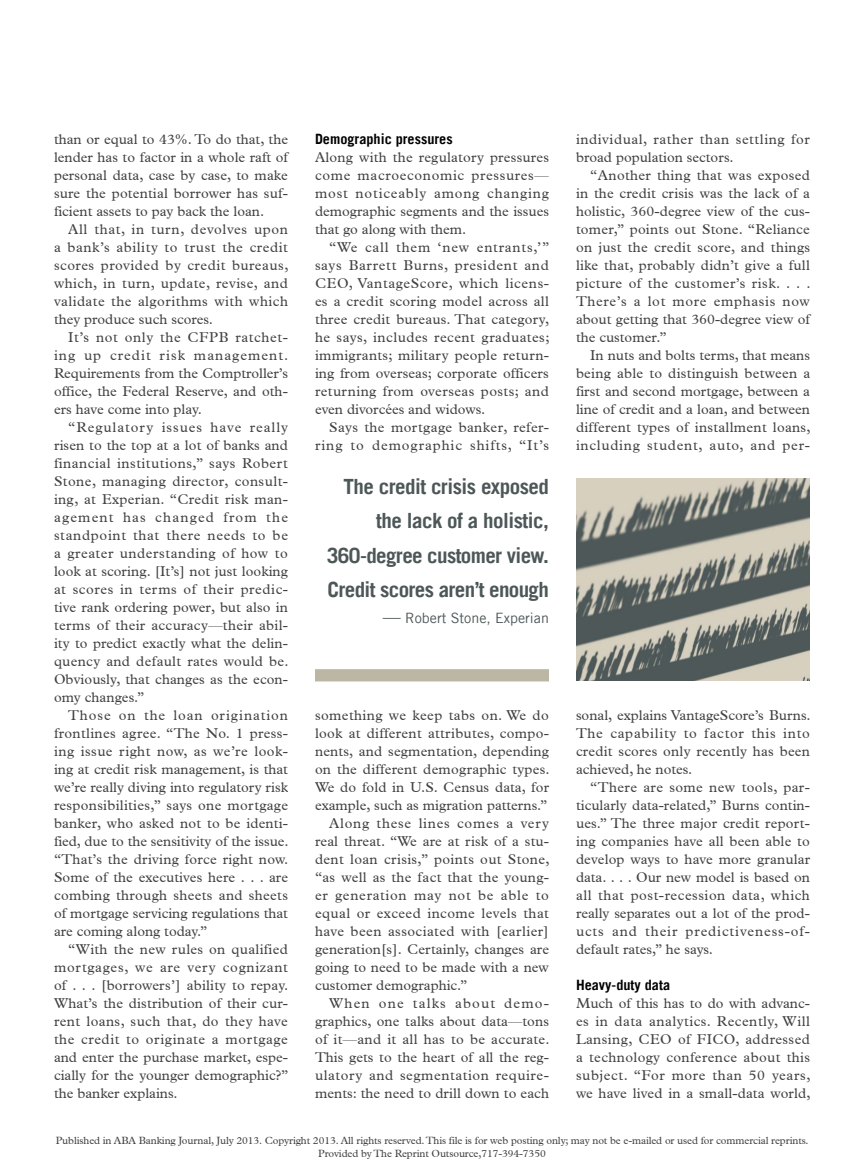
<style>
.page{position:relative;width:864px;height:1175px;background:#fff}
.page>*{position:absolute;margin:0;border:0;box-sizing:border-box;transform-origin:0 0}
.t1{font:700 21px/34.5px "Trade Gothic LT";letter-spacing:-.03em;color:#4d5758;text-align:right}
.t2{font:14.25px/18px "Plantin";letter-spacing:.01em;color:#414042;text-align:justify}
.t3{font:14.25px "Plantin";letter-spacing:.03em;color:#414042}
.t4{font:14.25px/18px "Plantin";letter-spacing:.04em;color:#414042}
.t5{font:14.25px/18px "Plantin";letter-spacing:.065em;color:#414042;text-align:right}
.t6{font:14.25px "Plantin";letter-spacing:.05em;color:#414042}
.t7{font:700 14.25px "Trade Gothic LT";color:#000}
.t8{font:14.25px "Plantin";letter-spacing:.08em;color:#414042}
.t9{font:14.25px "Trade Gothic LT";color:#4d5758}
.t10{font:10.5px/12.6px "Plantin";letter-spacing:-.01em;color:#414042;text-align:center}
.s1{font-size:18px}
</style>
<div class="page">
<img style="left:576px;top:478px;width:234px;height:202px">
<div style="left:315px;top:669px;width:234px;height:12px;background:#bbb7a4"></div>
<p class="t2" style="left:54px;top:130px;width:236px">than or equal to 43%. To do that, the lender has to factor in a whole raft of personal data, case by case, to make sure the potential borrower has suf&shy;ficient assets to pay back the loan.</p>
<p class="t2" style="left:54px;top:220px;width:236px;text-indent:14px">All that, in turn, devolves upon a bank’s ability to trust the credit scores provided by credit bureaus, which, in turn, update, revise, and validate the algorithms with which they produce such scores.</p>
<p class="t2" style="left:54px;top:328px;width:236px;text-indent:14px">It’s not only the CFPB ratchet&shy;ing up credit risk management.<br>Requirements from the Comptroller’s office, the Federal Reserve, and oth&shy;ers have come into play.</p>
<p class="t2" style="left:54px;top:418px;width:236px;text-indent:14px">“Regulatory issues have really risen to the top at a lot of banks and financial institutions,” says Robert Stone, managing director, consult&shy;ing, at Experian. “Credit risk man&shy;agement has changed from the standpoint that there needs to be a greater understanding of how to look at scoring. [It’s] not just looking at scores in terms of their predic&shy;tive rank ordering power, but also in terms of their accuracy—their abil&shy;ity to predict exactly what the delin&shy;quency and default rates would be.<br>Obviously, that changes as the econ&shy;omy changes.”</p>
<p class="t2" style="left:54px;top:706px;width:236px;text-indent:14px">Those on the loan origination frontlines agree. “The No. 1 press&shy;ing issue right now, as we’re look&shy;ing at credit risk management, is that we’re really diving into regulatory risk responsibilities,” says one mortgage banker, who asked not to be identi&shy;fied, due to the sensitivity of the issue. “That’s the driving force right now.<br>Some of the executives here . . . are combing through sheets and sheets of mortgage servicing regulations that are coming along today.”</p>
<p class="t2" style="left:54px;top:940px;width:236px;text-indent:14px">“With the new rules on qualified mortgages, we are very cognizant of . . . [borrowers’] ability to repay.<br>What’s the distribution of their cur&shy;rent loans, such that, do they have the credit to originate a mortgage and enter the purchase market, espe&shy;cially for the younger demographic?” the banker explains.</p>
<p class="t7" style="left:315px;top:130px;width:139px">Demographic pressures</p>
<p class="t2" style="left:315px;top:148px;width:236px">Along with the regulatory pressures come macroeconomic pressures— most noticeably among changing demographic segments and the issues that go along with them.</p>
<p class="t2" style="left:315px;top:238px;width:236px;text-indent:14px">“We call them ‘new entrants,’” says Barrett Burns, president and CEO, VantageScore, which licens&shy;es a credit scoring model across all three credit bureaus. That category, he says, includes recent graduates; immigrants; military people return&shy;ing from overseas; corporate officers returning from overseas posts; and even divorcées and widows.</p>
<p class="t5" style="left:315px;top:418px;width:236px">Says the mortgage banker, refer&shy;ring to demographic shifts, “It’s</p>
<h1 class="t1" style="left:327px;top:468px;width:224px">The credit crisis exposed the lack of a holistic,<br>360-degree customer view.<br>Credit scores aren’t enough</h1>
<p class="t9" style="left:383px;top:609px;width:168px"><span class="s1">—</span> Robert Stone, Experian</p>
<p class="t3" style="left:315px;top:707px;width:235px">something we keep tabs on. We do</p>
<p class="t2" style="left:315px;top:724px;width:236px">look at different attributes, compo-</p>
<p class="t2" style="left:315px;top:742px;width:236px">nents, and segmentation, depending</p>
<p class="t2" style="left:315px;top:760px;width:236px">on the different demographic types.</p>
<p class="t2" style="left:315px;top:778px;width:236px">We do fold in U.S. Census data, for</p>
<p class="t2" style="left:315px;top:796px;width:234px">example, such as migration patterns.”</p>
<p class="t6" style="left:329px;top:815px;width:221px">Along these lines comes a very</p>
<p class="t2" style="left:315px;top:832px;width:236px">real threat. “We are at risk of a stu-</p>
<p class="t2" style="left:315px;top:850px;width:236px">dent loan crisis,” points out Stone,</p>
<p class="t2" style="left:315px;top:868px;width:235px">“as well as the fact that the young-</p>
<p class="t6" style="left:315px;top:887px;width:236px">er generation may not be able to</p>
<p class="t3" style="left:315px;top:905px;width:235px">equal or exceed income levels that</p>
<p class="t3" style="left:315px;top:923px;width:235px">have been associated with [earlier]</p>
<p class="t2" style="left:315px;top:940px;width:236px">generation[s]. Certainly, changes are</p>
<p class="t2" style="left:315px;top:958px;width:235px">going to need to be made with a new</p>
<p class="t2" style="left:315px;top:976px;width:154px">customer demographic.”</p>
<p class="t8" style="left:329px;top:995px;width:221px">When one talks about demo-</p>
<p class="t2" style="left:315px;top:1012px;width:236px">graphics, one talks about data—tons</p>
<p class="t2" style="left:315px;top:1030px;width:236px">of it—and it all has to be accurate.</p>
<p class="t2" style="left:315px;top:1048px;width:235px">This gets to the heart of all the reg-</p>
<p class="t4" style="left:315px;top:1066px;width:235px">ulatory and segmentation require-</p>
<p class="t2" style="left:315px;top:1084px;width:235px">ments: the need to drill down to each</p>
<p class="t4" style="left:576px;top:130px;width:235px">individual, rather than settling for broad population sectors.</p>
<p class="t2" style="left:576px;top:166px;width:236px;text-indent:14px">“Another thing that was exposed in the credit crisis was the lack of a holistic, 360-degree view of the cus&shy;tomer,” points out Stone. “Reliance on just the credit score, and things like that, probably didn’t give a full picture of the customer’s risk. . . .<br>There’s a lot more emphasis now about getting that 360-degree view of the customer.”</p>
<p class="t2" style="left:576px;top:346px;width:236px;text-indent:14px">In nuts and bolts terms, that means being able to distinguish between a first and second mortgage, between a line of credit and a loan, and between different types of installment loans, including student, auto, and per-</p>
<p class="t2" style="left:576px;top:706px;width:236px">sonal, explains VantageScore’s Burns.<br>The capability to factor this into credit scores only recently has been achieved, he notes.</p>
<p class="t2" style="left:576px;top:778px;width:236px;text-indent:14px">“There are some new tools, par&shy;ticularly data-related,” Burns contin&shy;ues.” The three major credit report&shy;ing companies have all been able to develop ways to have more granular data. . . . Our new model is based on all that post-recession data, which really separates out a lot of the prod&shy;ucts and their predictiveness-of&shy;default rates,” he says.</p>
<p class="t7" style="left:576px;top:976px;width:96px">Heavy-duty data</p>
<p class="t2" style="left:576px;top:994px;width:236px">Much of this has to do with advanc&shy;es in data analytics. Recently, Will Lansing, CEO of FICO, addressed a technology conference about this subject. “For more than 50 years, we have lived in a small-data world,</p>
<p class="t10" style="left:56px;top:1134px;width:754px">Published in ABA Banking Journal, July 2013. Copyright 2013. All rights reserved. This file is for web posting only; may not be e-mailed or used for commercial reprints.<br>Provided by The Reprint Outsource,717-394-7350</p>
</div>
